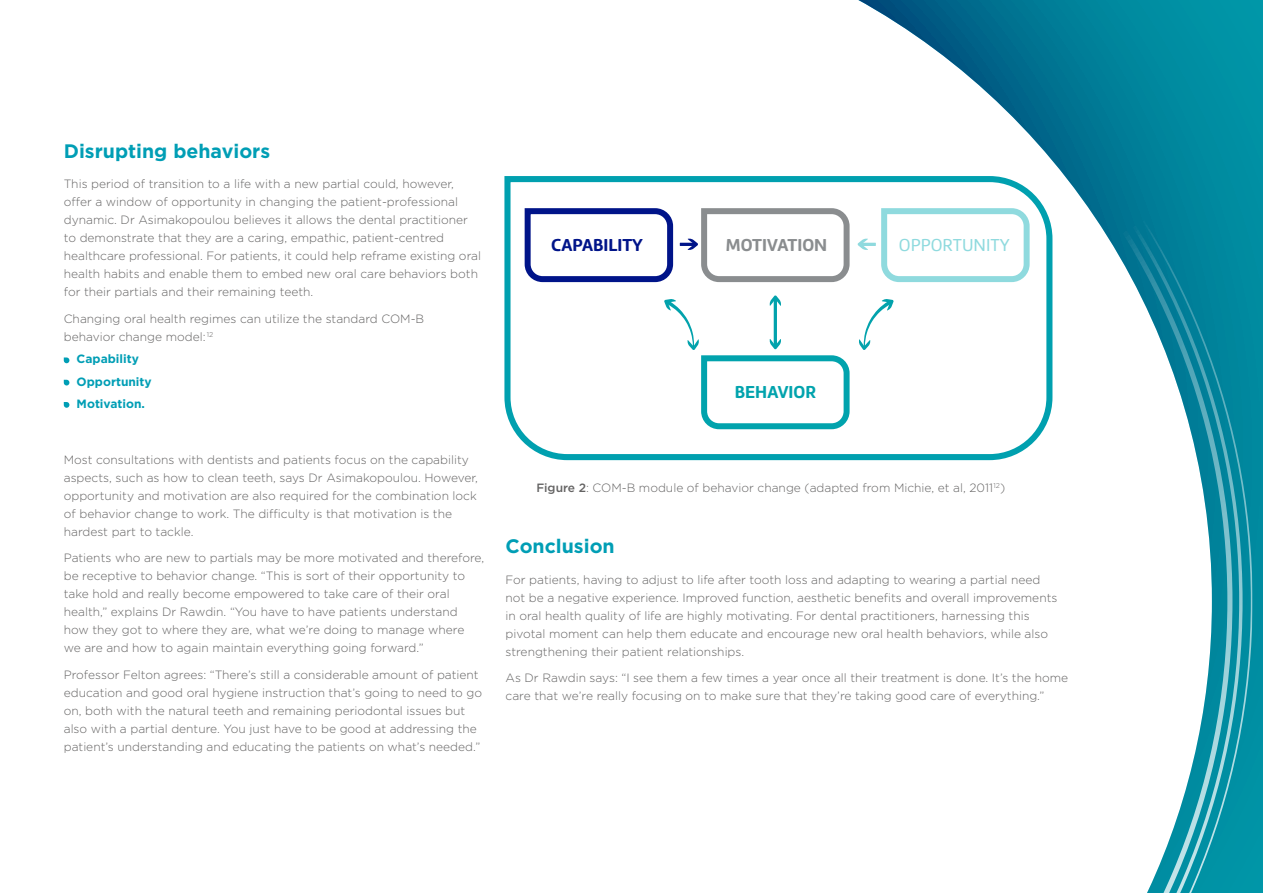
<style>
.page{position:relative;width:1263px;height:893px;background:#fff}
.page>*{position:absolute;margin:0;border:0;box-sizing:border-box;transform-origin:0 0}
.t1{font:700 19.5px "Gotham";color:#009eb5}
.t2{font:18px "Amelia Rounded Regular";color:#8fdade}
.t3{font:700 18px "Amelia Rounded";color:#001489}
.t4{font:700 18px "Amelia Rounded";color:#8a8d8f}
.t5{font:700 18px "Amelia Rounded";color:#01a3ad}
.t6{font:300 12px/18px "Gotham";color:#646363}
.t7{font:700 12px/22.2px "Gotham";color:#009eb5}
.s1{font-weight:500}
</style>
<div class="page">
<svg style="left:858px;top:0;width:405px;height:893px"></svg>
<svg style="left:504px;top:173px;width:551px;height:290px"></svg>
<svg style="left:64px;top:357px;width:5px;height:6px"></svg>
<svg style="left:64px;top:380px;width:5px;height:5px"></svg>
<svg style="left:64px;top:402px;width:5px;height:6px"></svg>
<h1 class="t1" style="left:64px;top:138px;width:208px">Disrupting behaviors</h1>
<p class="t6" style="left:64px;top:175px;width:419px">This period of transition to a life with a new partial could, however, offer a window of opportunity in changing the patient-professional dynamic. Dr Asimakopoulou believes it allows the dental practitioner to demonstrate that they are a caring, empathic, patient-centred healthcare professional. For patients, it could help reframe existing oral health habits and enable them to embed new oral care behaviors both for their partials and their remaining teeth.</p>
<p class="t6" style="left:64px;top:309px;width:362px">Changing oral health regimes can utilize the standard COM-B behavior change model: <sup>12</sup></p>
<p class="t7" style="left:77px;top:348px;width:77px">Capability<br>Opportunity<br>Motivation.</p>
<p class="t6" style="left:64px;top:450px;width:416px">Most consultations with dentists and patients focus on the capability aspects, such as how to clean teeth, says Dr Asimakopoulou. However, opportunity and motivation are also required for the combination lock of behavior change to work. The difficulty is that motivation is the hardest part to tackle.</p>
<p class="t6" style="left:64px;top:549px;width:422px">Patients who are new to partials may be more motivated and therefore, be receptive to behavior change. “This is sort of their opportunity to take hold and really become empowered to take care of their oral health,” explains Dr Rawdin. “You have to have patients understand how they got to where they are, what we’re doing to manage where we are and how to again maintain everything going forward.”</p>
<p class="t6" style="left:64px;top:665px;width:420px">Professor Felton agrees: “There’s still a considerable amount of patient education and good oral hygiene instruction that’s going to need to go on, both with the natural teeth and remaining periodontal issues but also with a partial denture. You just have to be good at addressing the patient’s understanding and educating the patients on what’s needed.”</p>
<h2 class="t3" style="left:551px;top:233px;width:93px">CAPABILITY</h2>
<h2 class="t4" style="left:726px;top:233px;width:103px">MOTIVATION</h2>
<h2 class="t2" style="left:899px;top:233px;width:112px">OPPORTUNITY</h2>
<h2 class="t5" style="left:735px;top:381px;width:83px">BEHAVIOR</h2>
<p class="t6" style="left:536px;top:479px;width:470px"><span class="s1">Figure 2</span>: COM-B module of behavior change (adapted from Michie, et al, 2011<sup>12</sup>)</p>
<h1 class="t1" style="left:505px;top:533px;width:111px">Conclusion</h1>
<p class="t6" style="left:505px;top:570px;width:553px">For patients, having to adjust to life after tooth loss and adapting to wearing a partial need not be a negative experience. Improved function, aesthetic benefits and overall improvements in oral health quality of life are highly motivating. For dental practitioners, harnessing this pivotal moment can help them educate and encourage new oral health behaviors, while also strengthening their patient relationships.</p>
<p class="t6" style="left:505px;top:668px;width:564px">As Dr Rawdin says: “I see them a few times a year once all their treatment is done. It’s the home care that we’re really focusing on to make sure that they’re taking good care of everything.”</p>
</div>
